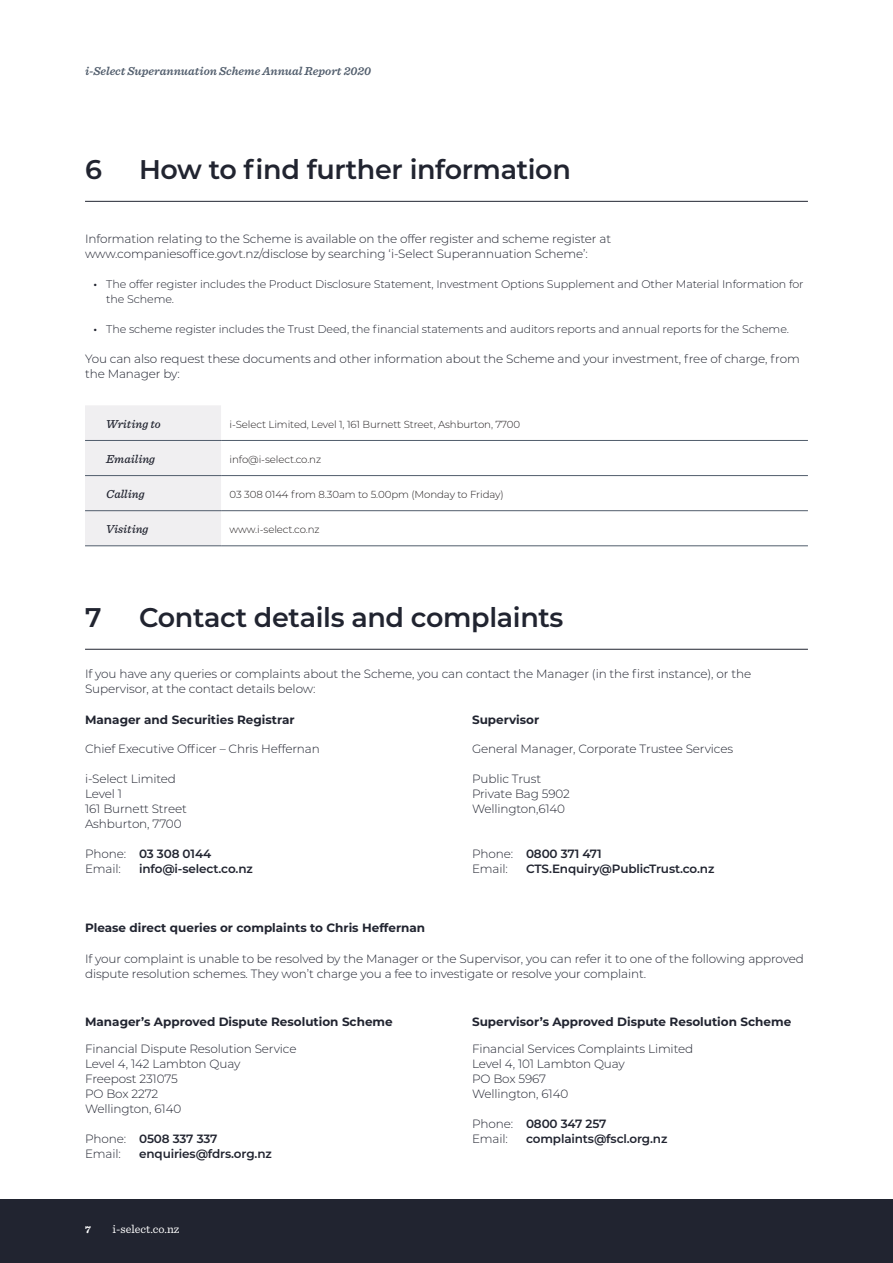
<style>
.page{position:relative;width:893px;height:1263px;background:#fff}
.page>*{position:absolute;margin:0;border:0;box-sizing:border-box;transform-origin:0 0}
.t1{font:600 27px "Montserrat";letter-spacing:-.015em;color:#212430}
.t2{font:300 12px/15px "Montserrat";letter-spacing:-.01em;color:#212430}
.t3{font:700 12px "Montserrat";color:#212430}
.t4{font:600 12px "Montserrat";letter-spacing:-.01em;color:#212430}
.t5{font:italic 600 12px "Sentinel";color:#515d6c}
.t6{font:italic 500 12px "Sentinel";color:#212430}
.t7{font:12px "Sentinel";color:#fff}
.t8{font:300 11.1px/15px "Montserrat";letter-spacing:-.01em;color:#212430}
.t9{font:700 10.5px "Sentinel";color:#fff}
.t10{font:300 10.2px "Montserrat";letter-spacing:-.01em;color:#231f20}
.s1{font-weight:600}
</style>
<div class="page">
<div style="left:0;top:1199px;width:893px;height:64px;background:#212430"></div>
<hr style="left:85px;top:201px;width:723px;height:1px;background:#212430">
<hr style="left:85px;top:649px;width:723px;height:1px;background:#212430">
<div style="left:85px;top:405px;width:136px;height:140px;background:#f0eff1"></div>
<svg style="left:221px;top:476px;width:587px;height:36px"></svg>
<hr style="left:85px;top:475px;width:136px;height:1px;background:#515d6c">
<hr style="left:221px;top:475px;width:587px;height:1px;background:#515d6c">
<hr style="left:85px;top:510px;width:136px;height:1px;background:#515d6c">
<hr style="left:221px;top:510px;width:587px;height:1px;background:#515d6c">
<hr style="left:85px;top:545px;width:136px;height:1px;background:#515d6c">
<hr style="left:221px;top:545px;width:587px;height:1px;background:#515d6c">
<hr style="left:85px;top:440px;width:136px;height:1px;background:#515d6c">
<hr style="left:221px;top:440px;width:587px;height:1px;background:#515d6c">
<p class="t5" style="left:85px;top:62px;width:288px">i-Select Superannuation Scheme Annual Report 2020</p>
<h1 class="t1" style="left:85px;top:150px;width:18px">6</h1>
<h1 class="t1" style="left:139px;top:150px;width:433px">How to find further information</h1>
<p class="t2" style="left:85px;top:230px;width:528px">Information relating to the Scheme is available on the offer register and scheme register at www.companiesoffice.govt.nz/disclose by searching ‘i-Select Superannuation Scheme’:</p>
<p class="t8" style="left:106px;top:276px;width:699px;text-indent:-13px"><span class="s1">•</span> The offer register includes the Product Disclosure Statement, Investment Options Supplement and Other Material Information for the Scheme.</p>
<p class="t8" style="left:94px;top:321px;width:697px"><span class="s1">•</span> The scheme register includes the Trust Deed, the financial statements and auditors reports and annual reports for the Scheme.</p>
<p class="t2" style="left:85px;top:350px;width:716px">You can also request these documents and other information about the Scheme and your investment, free of charge, from the Manager by:</p>
<p class="t6" style="left:106px;top:415px;width:56px">Writing to</p>
<p class="t10" style="left:230px;top:417px;width:292px">i-Select Limited, Level 1, 161 Burnett Street, Ashburton, 7700</p>
<p class="t6" style="left:106px;top:450px;width:50px">Emailing</p>
<p class="t10" style="left:230px;top:452px;width:93px">info@i-select.co.nz</p>
<p class="t6" style="left:106px;top:485px;width:40px">Calling</p>
<p class="t10" style="left:230px;top:487px;width:276px">03 308 0144 from 8.30am to 5.00pm (Monday to Friday)</p>
<p class="t6" style="left:106px;top:520px;width:44px">Visiting</p>
<p class="t10" style="left:230px;top:523px;width:92px">www.i-select.co.nz</p>
<h1 class="t1" style="left:85px;top:598px;width:18px">7</h1>
<h1 class="t1" style="left:139px;top:598px;width:426px">Contact details and complaints</h1>
<p class="t2" style="left:85px;top:665px;width:668px">If you have any queries or complaints about the Scheme, you can contact the Manager (in the first instance), or the<br>Supervisor, at the contact details below:</p>
<p class="t3" style="left:472px;top:711px;width:69px">Supervisor</p>
<p class="t2" style="left:472px;top:740px;width:263px">General Manager, Corporate Trustee Services</p>
<p class="t2" style="left:472px;top:770px;width:100px">Public Trust<br>Private Bag 5902<br>Wellington,6140</p>
<p class="t2" style="left:472px;top:845px;width:131px">Phone: <span class="s1">0800 371 471<br></span>Email:</p>
<p class="t3" style="left:85px;top:711px;width:211px">Manager and Securities Registrar</p>
<p class="t2" style="left:85px;top:740px;width:236px">Chief Executive Officer – Chris Heffernan</p>
<p class="t2" style="left:85px;top:770px;width:103px">i-Select Limited<br>Level 1<br>161 Burnett Street<br>Ashburton, 7700</p>
<p class="t2" style="left:85px;top:845px;width:128px">Phone: <span class="s1">03 308 0144<br></span>Email:</p>
<p class="t4" style="left:139px;top:860px;width:115px">info@i-select.co.nz</p>
<p class="t4" style="left:526px;top:860px;width:190px">CTS.Enquiry@PublicTrust.co.nz</p>
<p class="t3" style="left:85px;top:919px;width:342px">Please direct queries or complaints to Chris Heffernan</p>
<p class="t2" style="left:85px;top:950px;width:720px">If your complaint is unable to be resolved by the Manager or the Supervisor, you can refer it to one of the following approved dispute resolution schemes. They won’t charge you a fee to investigate or resolve your complaint.</p>
<p class="t3" style="left:85px;top:1013px;width:309px">Manager’s Approved Dispute Resolution Scheme</p>
<p class="t2" style="left:85px;top:1040px;width:213px">Financial Dispute Resolution Service<br>Level 4, 142 Lambton Quay<br>Freepost 231075<br>PO Box 2272<br>Wellington, 6140</p>
<p class="t2" style="left:85px;top:1130px;width:134px">Phone: <span class="s1">0508 337 337<br></span>Email:</p>
<p class="t3" style="left:472px;top:1013px;width:321px">Supervisor’s Approved Dispute Resolution Scheme</p>
<p class="t2" style="left:472px;top:1040px;width:223px">Financial Services Complaints Limited<br>Level 4, 101 Lambton Quay<br>PO Box 5967<br>Wellington, 6140</p>
<p class="t2" style="left:472px;top:1115px;width:136px">Phone: <span class="s1">0800 347 257<br></span>Email:</p>
<p class="t4" style="left:526px;top:1130px;width:143px">complaints@fscl.org.nz</p>
<p class="t4" style="left:139px;top:1145px;width:134px">enquiries@fdrs.org.nz</p>
<p class="t9" style="left:85px;top:1221px;width:7px">7</p>
<p class="t7" style="left:113px;top:1219px;width:68px">i-select.co.nz</p>
</div>
